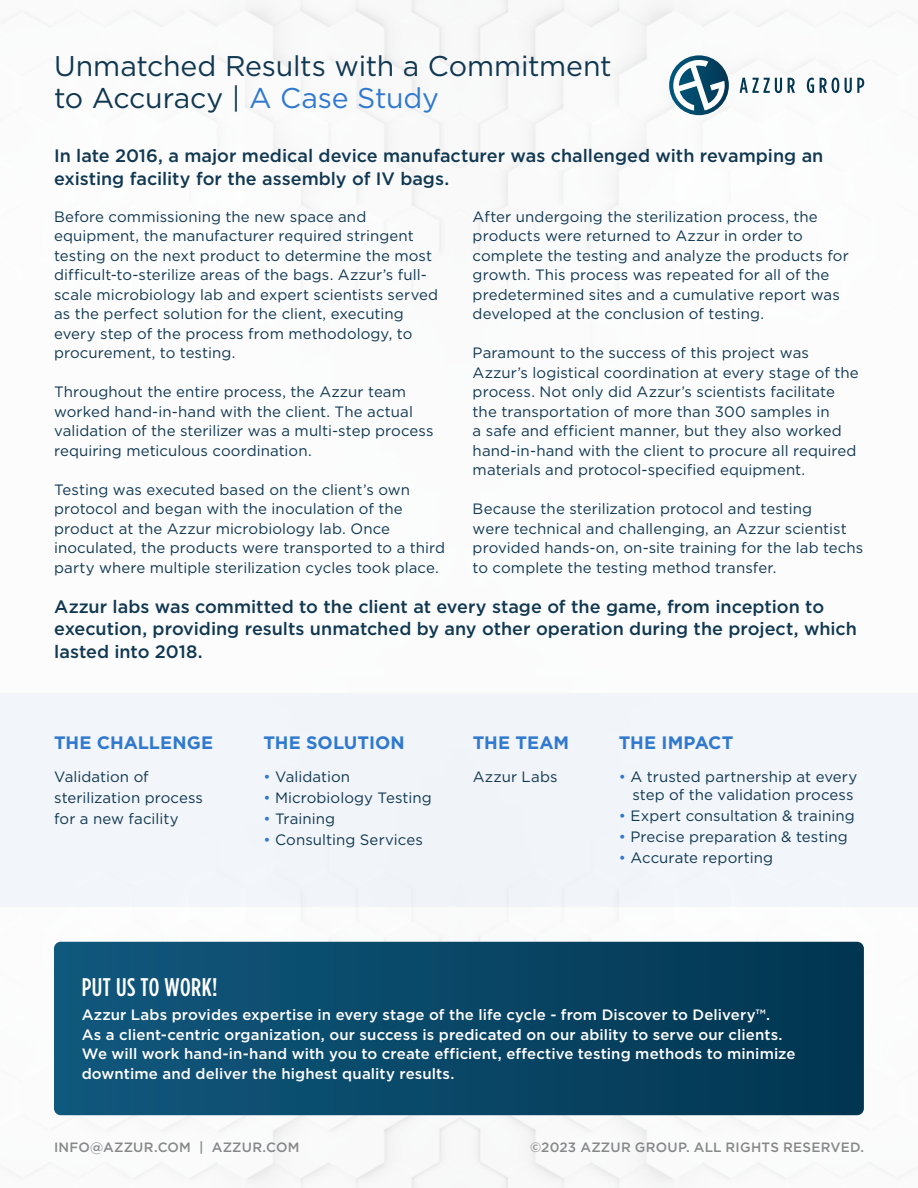
<style>
.page{position:relative;width:918px;height:1188px;background:#fff}
.page>*{position:absolute;margin:0;border:0;box-sizing:border-box;transform-origin:0 0}
.t1{font:28.5px/31.5px "Gotham";letter-spacing:-.01em;color:#113851}
.t2{font:500 25.5px "Gotham Condensed";letter-spacing:.02em;color:#fff}
.t3{font:500 18px/22.5px "Gotham";color:#113851}
.t4{font:700 18px "Gotham";color:#3079cf}
.t5{font:15px/19.5px "Gotham";letter-spacing:.005em;color:#113851}
.t6{font:500 15px/19.5px "Gotham";letter-spacing:.005em;color:#fff}
.t7{font:500 13.5px "Gotham";letter-spacing:.02em;color:#878889}
.s1{color:#3079cf}
</style>
<div class="page">
<img style="left:0;top:0;width:918px;height:1188px">
<div style="left:0;top:693px;width:918px;height:214px;background:#f2f5f9"></div>
<svg style="left:54px;top:942px;width:810px;height:173px;background:#094667"></svg>
<svg style="left:669px;top:55px;width:60px;height:60px"></svg>
<svg style="left:673px;top:59px;width:52px;height:52px"></svg>
<svg style="left:740px;top:78px;width:42px;height:15px"></svg>
<svg style="left:788px;top:78px;width:7px;height:15px"></svg>
<svg style="left:807px;top:78px;width:7px;height:15px"></svg>
<svg style="left:820px;top:78px;width:19px;height:15px"></svg>
<svg style="left:845px;top:78px;width:19px;height:15px"></svg>
<h1 class="t1" style="left:54px;top:50px;width:559px">Unmatched Results with a Commitment to Accuracy | <span class="s1">A Case Study</span></h1>
<p class="t3" style="left:54px;top:144px;width:771px">In late 2016, a major medical device manufacturer was challenged with revamping an existing facility for the assembly of IV bags.</p>
<p class="t5" style="left:54px;top:207px;width:386px">Before commissioning the new space and equipment, the manufacturer required stringent testing on the next product to determine the most difficult-to-sterilize areas of the bags. Azzur’s full&shy;scale microbiology lab and expert scientists served as the perfect solution for the client, executing every step of the process from methodology, to procurement, to testing.</p>
<p class="t5" style="left:54px;top:382px;width:381px">Throughout the entire process, the Azzur team worked hand-in-hand with the client. The actual validation of the sterilizer was a multi-step process requiring meticulous coordination.</p>
<p class="t5" style="left:54px;top:480px;width:393px">Testing was executed based on the client’s own protocol and began with the inoculation of the product at the Azzur microbiology lab. Once inoculated, the products were transported to a third party where multiple sterilization cycles took place.</p>
<p class="t5" style="left:473px;top:207px;width:378px">After undergoing the sterilization process, the products were returned to Azzur in order to complete the testing and analyze the products for growth. This process was repeated for all of the predetermined sites and a cumulative report was developed at the conclusion of testing.</p>
<p class="t5" style="left:473px;top:343px;width:387px">Paramount to the success of this project was Azzur’s logistical coordination at every stage of the process. Not only did Azzur’s scientists facilitate the transportation of more than 300 samples in<br>a safe and efficient manner, but they also worked hand-in-hand with the client to procure all required materials and protocol-specified equipment.</p>
<p class="t5" style="left:473px;top:499px;width:392px">Because the sterilization protocol and testing<br>were technical and challenging, an Azzur scientist provided hands-on, on-site training for the lab techs to complete the testing method transfer.</p>
<p class="t3" style="left:54px;top:594px;width:804px">Azzur labs was committed to the client at every stage of the game, from inception to execution, providing results unmatched by any other operation during the project, which lasted into 2018.</p>
<p class="t4" style="left:54px;top:732px;width:161px">THE CHALLENGE</p>
<p class="t4" style="left:263px;top:732px;width:143px">THE SOLUTION</p>
<p class="t4" style="left:473px;top:732px;width:98px">THE TEAM</p>
<p class="t4" style="left:619px;top:732px;width:116px">THE IMPACT</p>
<p class="t5" style="left:54px;top:766px;width:150px;line-height:21px">Validation of sterilization process for a new facility</p>
<p class="t5" style="left:263px;top:767px;width:88px"><span class="s1">•</span> Validation</p>
<p class="t5" style="left:263px;top:788px;width:170px"><span class="s1">•</span> Microbiology Testing</p>
<p class="t5" style="left:263px;top:809px;width:73px"><span class="s1">•</span> Training</p>
<p class="t5" style="left:263px;top:830px;width:161px"><span class="s1">•</span> Consulting Services</p>
<p class="t5" style="left:473px;top:767px;width:86px">Azzur Labs</p>
<p class="t5" style="left:619px;top:768px;width:240px;line-height:18px;text-align:right"><span class="s1">•</span> A trusted partnership at every step of the validation process</p>
<p class="t5" style="left:619px;top:806px;width:237px"><span class="s1">•</span> Expert consultation &amp; training</p>
<p class="t5" style="left:619px;top:827px;width:230px"><span class="s1">•</span> Precise preparation &amp; testing</p>
<p class="t5" style="left:619px;top:848px;width:156px"><span class="s1">•</span> Accurate reporting</p>
<h2 class="t2" style="left:82px;top:973px;width:137px">PUT US TO WORK!</h2>
<p class="t6" style="left:82px;top:1005px;width:715px">Azzur Labs provides expertise in every stage of the life cycle - from Discover to Delivery™.<br>As a client-centric organization, our success is predicated on our ability to serve our clients.<br>We will work hand-in-hand with you to create efficient, effective testing methods to minimize downtime and deliver the highest quality results.</p>
<p class="t7" style="left:54px;top:1140px;width:247px">INFO@AZZUR.COM | AZZUR.COM</p>
<p class="t7" style="left:530px;top:1140px;width:336px">©2023 AZZUR GROUP. ALL RIGHTS RESERVED.</p>
</div>
